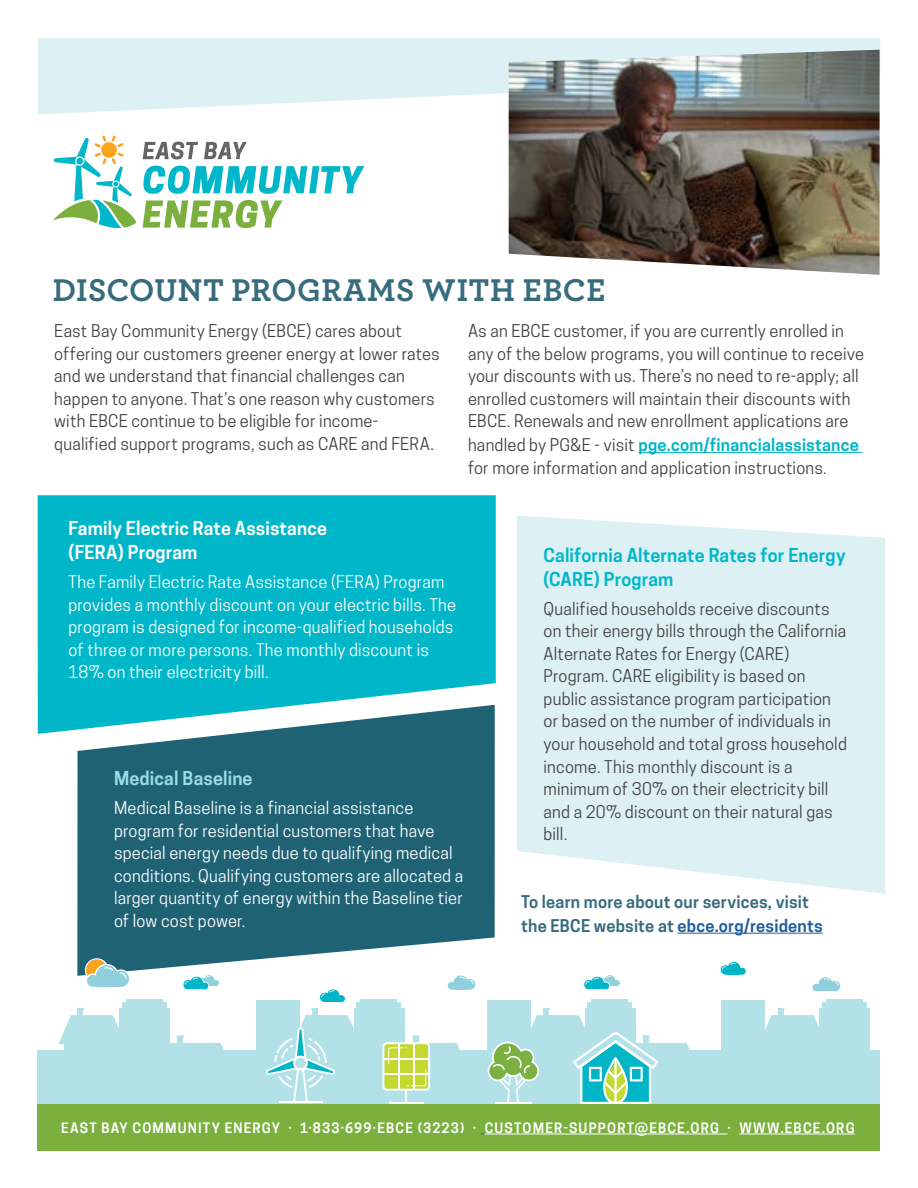
<style>
.page{position:relative;width:918px;height:1188px;background:#fff}
.page>*{position:absolute;margin:0;border:0;box-sizing:border-box;transform-origin:0 0}
.t1{font:700 33px "Archer";letter-spacing:.01em;color:#376c7d}
.t2{font:600 18px/24px "Cooper Hewitt";letter-spacing:.005em;color:#00b7c9}
.t3{font:600 18px/24px "Cooper Hewitt";letter-spacing:.005em;color:#fff}
.t4{font:600 18px "Cooper Hewitt";letter-spacing:.005em;color:#9ddae3}
.t5{font:16.5px/22.5px "Cooper Hewitt";letter-spacing:.01em;color:#414042}
.t6{font:16.5px/22.5px "Cooper Hewitt";letter-spacing:.01em;color:#fff}
.t7{font:600 16.5px/24px "Cooper Hewitt";letter-spacing:.01em;color:#376c7d}
.t8{font:600 13.5px "Cooper Hewitt";letter-spacing:.085em;color:#fff}
.s1{font-weight:600;color:#00b5c8}
.s2{color:#215e9e}
</style>
<div class="page">
<svg style="left:38px;top:38px;width:842px;height:76px;background:#e1f2f5"></svg>
<div style="left:38px;top:1104px;width:842px;height:46px;background:#7bb03e"></div>
<div style="left:840px;top:1050px;width:40px;height:54px;background:#b3e1e8"></div>
<svg style="left:517px;top:515px;width:369px;height:419px;fill:#ddf1f4"></svg>
<div style="left:37px;top:495px;width:459px;height:239px;background:#00b7c9"></div>
<svg style="left:143px;top:142px;width:55px;height:17px"></svg>
<svg style="left:204px;top:142px;width:43px;height:17px"></svg>
<svg style="left:143px;top:166px;width:221px;height:28px"></svg>
<svg style="left:143px;top:200px;width:139px;height:28px"></svg>
<svg style="left:53px;top:135px;width:83px;height:93px"></svg>
<svg style="left:77px;top:705px;width:418px;height:271px;background:#3a7888"></svg>
<svg style="left:720px;top:961px;width:26px;height:14px"></svg>
<div style="left:722px;top:1000px;width:43px;height:104px;background:#b3e1e8"></div>
<div style="left:820px;top:1009px;width:50px;height:95px;background:#b3e1e8"></div>
<div style="left:822px;top:1002px;width:45px;height:7px;background:#b3e1e8"></div>
<hr style="left:826px;top:999px;width:37px;height:3px;background:#b3e1e8">
<div style="left:765px;top:1034px;width:56px;height:70px;background:#b3e1e8"></div>
<svg style="left:765px;top:1008px;width:57px;height:26px"></svg>
<div style="left:688px;top:1050px;width:39px;height:54px;background:#b3e1e8"></div>
<div style="left:487px;top:1000px;width:44px;height:104px;background:#b3e1e8"></div>
<div style="left:588px;top:1002px;width:44px;height:7px;background:#b3e1e8"></div>
<hr style="left:592px;top:999px;width:36px;height:3px;background:#b3e1e8">
<div style="left:452px;top:1050px;width:40px;height:54px;background:#b3e1e8"></div>
<div style="left:38px;top:1050px;width:39px;height:54px;background:#b3e1e8"></div>
<div style="left:256px;top:1000px;width:43px;height:104px;background:#b3e1e8"></div>
<div style="left:321px;top:1086px;width:13px;height:18px;background:#b3e1e8"></div>
<div style="left:425px;top:1088px;width:13px;height:16px;background:#b3e1e8"></div>
<div style="left:222px;top:1050px;width:40px;height:54px;background:#b3e1e8"></div>
<div style="left:119px;top:1009px;width:51px;height:95px;background:#b3e1e8"></div>
<div style="left:122px;top:1002px;width:44px;height:7px;background:#b3e1e8"></div>
<hr style="left:126px;top:999px;width:36px;height:3px;background:#b3e1e8">
<div style="left:65px;top:1034px;width:55px;height:70px;background:#b3e1e8"></div>
<div style="left:168px;top:1055px;width:56px;height:49px;background:#b3e1e8"></div>
<svg style="left:59px;top:1005px;width:165px;height:50px"></svg>
<svg style="left:812px;top:977px;width:29px;height:15px"></svg>
<svg style="left:583px;top:975px;width:37px;height:15px"></svg>
<svg style="left:84px;top:958px;width:46px;height:29px"></svg>
<svg style="left:183px;top:975px;width:37px;height:15px"></svg>
<svg style="left:488px;top:1005px;width:202px;height:99px"></svg>
<hr style="left:495px;top:1102px;width:37px;height:2px;background:#fff">
<svg style="left:266px;top:975px;width:210px;height:128px"></svg>
<img style="left:509px;top:50px;width:371px;height:225px">
<hr style="left:639px;top:452px;width:223px;height:1px;background:#00b5c8">
<hr style="left:678px;top:933px;width:145px;height:1px;background:#215e9e">
<hr style="left:485px;top:1134px;width:243px;height:1px;background:#fff">
<hr style="left:739px;top:1134px;width:116px;height:1px;background:#fff">
<h1 class="t1" style="left:53px;top:264px;width:554px">DISCOUNT PROGRAMS WITH EBCE</h1>
<p class="t5" style="left:54px;top:320px;width:387px">East Bay Community Energy (EBCE) cares about offering our customers greener energy at lower rates and we understand that financial challenges can happen to anyone. That’s one reason why customers with EBCE continue to be eligible for income&shy;qualified support programs, such as CARE and FERA.</p>
<p class="t5" style="left:468px;top:320px;width:398px">As an EBCE customer, if you are currently enrolled in any of the below programs, you will continue to receive your discounts with us. There’s no need to re-apply; all enrolled customers will maintain their discounts with EBCE. Renewals and new enrollment applications are</p>
<p class="t5" style="left:468px;top:434px;width:392px">handled by PG&amp;E - visit <span class="s1">pge.com/financialassistance </span>for more information and application instructions.</p>
<p class="t3" style="left:69px;top:517px;width:260px">Family Electric Rate Assistance (FERA) Program</p>
<p class="t6" style="left:69px;top:571px;width:389px">The Family Electric Rate Assistance (FERA) Program provides a monthly discount on your electric bills. The program is designed for income-qualified households of three or more persons. The monthly discount is 18% on their electricity bill.</p>
<p class="t4" style="left:114px;top:768px;width:140px">Medical Baseline</p>
<p class="t6" style="left:114px;top:797px;width:351px">Medical Baseline is a financial assistance program for residential customers that have special energy needs due to qualifying medical conditions. Qualifying customers are allocated a larger quantity of energy within the Baseline tier of low cost power.</p>
<p class="t2" style="left:544px;top:543px;width:304px">California Alternate Rates for Energy (CARE) Program</p>
<p class="t5" style="left:544px;top:598px;width:305px">Qualified households receive discounts on their energy bills through the California Alternate Rates for Energy (CARE)<br>Program. CARE eligibility is based on public assistance program participation or based on the number of individuals in your household and total gross household income. This monthly discount is a minimum of 30% on their electricity bill and a 20% discount on their natural gas bill.</p>
<p class="t7" style="left:521px;top:890px;width:303px">To learn more about our services, visit the EBCE website at <span class="s2">ebce.org/residents</span></p>
<p class="t8" style="left:61px;top:1120px;width:795px">EAST BAY COMMUNITY ENERGY · 1·833·699·EBCE (3223) · CUSTOMER-SUPPORT@EBCE.ORG · WWW.EBCE.ORG</p>
</div>
